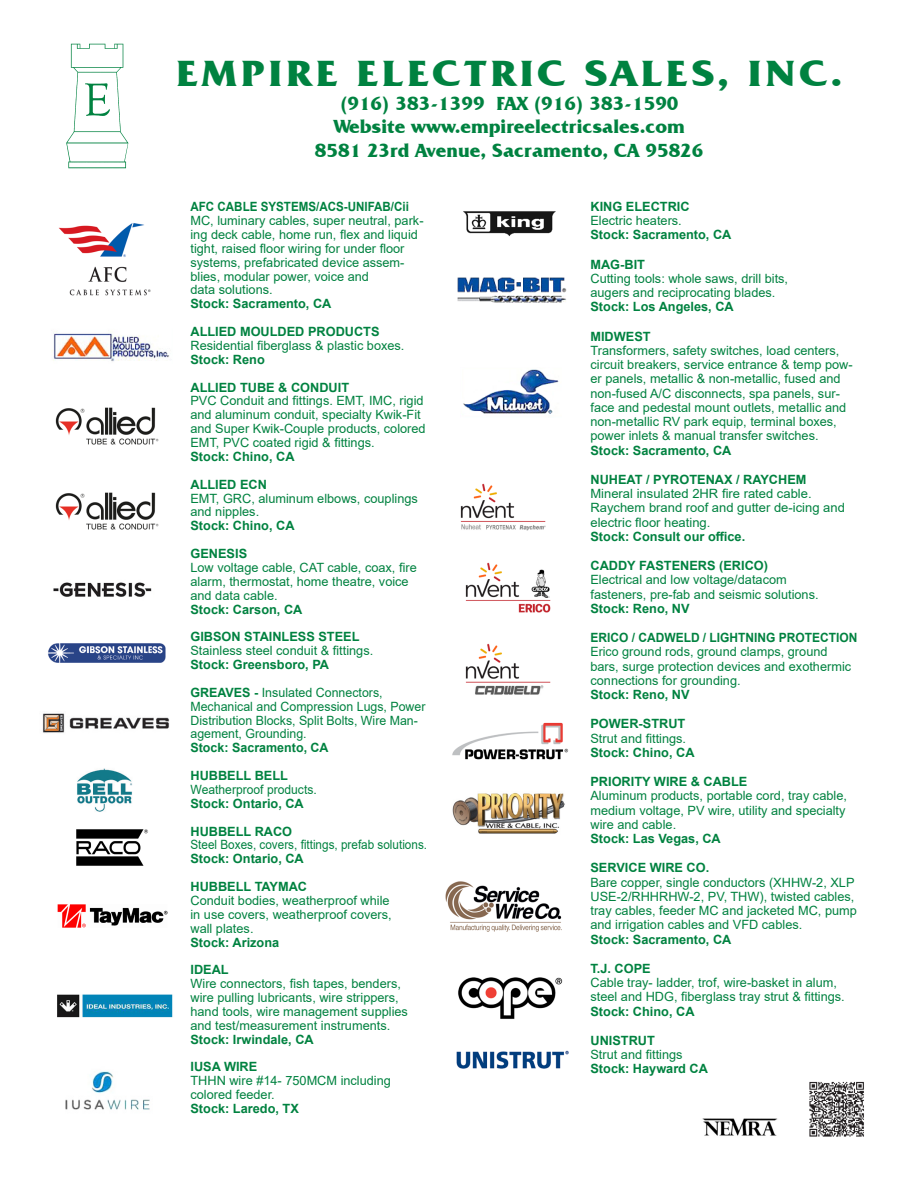
<style>
.page{position:relative;width:918px;height:1188px;background:#fff}
.page>*{position:absolute;margin:0;border:0;box-sizing:border-box;transform-origin:0 0}
.t1{font:700 37.5px "Friz Quadrata IT Cby BT";letter-spacing:.06em;color:#008240;scale:1.13 1}
.t2{font:700 19.5px "Friz Quadrata IT Cby BT";color:#008240}
.t3{font:12.75px/14.2px "Arial";color:#008240}
.t4{font:700 12.75px/14.2px "Arial";color:#008240}
.t5{font:12.75px "Arial";color:#008240;scale:.92 1}
.t6{font:700 12.75px "Arial";color:#008240;scale:.94 1}
.t7{font:700 12.75px "Arial";color:#008240;scale:.91 1}
.t8{font:12.75px "Arial";color:#008240;scale:.95 1}
.s1{font-weight:700}
.s2{font-weight:400}
</style>
<div class="page">
<img style="left:702px;top:1081px;width:162px;height:56px">
<img style="left:52px;top:331px;width:117px;height:31px">
<img style="left:53px;top:582px;width:99px;height:15px">
<img style="left:48px;top:643px;width:118px;height:20px">
<img style="left:65px;top:1071px;width:85px;height:39px">
<img style="left:463px;top:211px;width:93px;height:26px">
<img style="left:457px;top:277px;width:110px;height:26px">
<img style="left:463px;top:369px;width:96px;height:45px">
<img style="left:59px;top:223px;width:92px;height:73px">
<img style="left:55px;top:407px;width:104px;height:38px">
<img style="left:55px;top:492px;width:104px;height:38px">
<img style="left:452px;top:722px;width:117px;height:38px">
<img style="left:452px;top:793px;width:113px;height:41px">
<img style="left:456px;top:1050px;width:113px;height:19px">
<img style="left:465px;top:562px;width:86px;height:51px">
<img style="left:530px;top:569px;width:21px;height:29px">
<img style="left:465px;top:643px;width:86px;height:40px">
<img style="left:475px;top:685px;width:69px;height:10px">
<img style="left:460px;top:483px;width:86px;height:39px">
<img style="left:461px;top:524px;width:85px;height:7px">
<img style="left:445px;top:881px;width:117px;height:51px">
<img style="left:458px;top:977px;width:105px;height:42px">
<img style="left:66px;top:43px;width:63px;height:126px">
<img style="left:57px;top:994px;width:116px;height:24px">
<img style="left:76px;top:829px;width:72px;height:37px">
<img style="left:77px;top:768px;width:56px;height:44px">
<img style="left:57px;top:904px;width:111px;height:24px">
<img style="left:42px;top:713px;width:127px;height:20px">
<p class="t1" style="left:175px;top:51px;width:592px">EMPIRE ELECTRIC SALES, INC.</p>
<p class="t2" style="left:340px;top:91px;width:340px">(916) 383-1399 FAX (916) 383-1590</p>
<p class="t2" style="left:334px;top:115px;width:353px">Website www.empireelectricsales.com</p>
<p class="t2" style="left:315px;top:138px;width:390px">8581 23rd Avenue, Sacramento, CA 95826</p>
<p class="t7" style="left:190px;top:198px;width:242px">AFC CABLE SYSTEMS/ACS-UNIFAB/Cii</p>
<p class="t3" style="left:190px;top:214px;width:235px;line-height:13.8px">MC, luminary cables, super neutral, park&shy;ing deck cable, home run, flex and liquid tight, raised floor wiring for under floor systems, prefabricated device assem&shy;blies, modular power, voice and</p>
<p class="t3" style="left:190px;top:283px;width:84px">data solutions.</p>
<p class="t4" style="left:190px;top:297px;width:142px">Stock: Sacramento, CA</p>
<p class="t4" style="left:190px;top:325px;width:191px">ALLIED MOULDED PRODUCTS</p>
<p class="t3" style="left:190px;top:338px;width:215px">Residential fiberglass &amp; plastic boxes.</p>
<p class="t4" style="left:190px;top:352px;width:76px">Stock: Reno</p>
<p class="t4" style="left:190px;top:380px;width:160px">ALLIED TUBE &amp; CONDUIT</p>
<p class="t3" style="left:190px;top:394px;width:237px;line-height:13.8px">PVC Conduit and fittings. EMT, IMC, rigid and aluminum conduit, specialty Kwik-Fit and Super Kwik-Couple products, colored EMT, PVC coated rigid &amp; fittings.</p>
<p class="t4" style="left:190px;top:450px;width:106px">Stock: Chino, CA</p>
<p class="t4" style="left:190px;top:477px;width:78px">ALLIED ECN</p>
<p class="t3" style="left:190px;top:491px;width:229px;line-height:13.8px">EMT, GRC, aluminum elbows, couplings and nipples.</p>
<p class="t4" style="left:190px;top:519px;width:106px">Stock: Chino, CA</p>
<p class="t4" style="left:190px;top:547px;width:58px">GENESIS</p>
<p class="t3" style="left:190px;top:561px;width:228px;line-height:13.8px">Low voltage cable, CAT cable, coax, fire alarm, thermostat, home theatre, voice and data cable.</p>
<p class="t4" style="left:190px;top:602px;width:113px">Stock: Carson, CA</p>
<p class="t4" style="left:190px;top:630px;width:171px">GIBSON STAINLESS STEEL</p>
<p class="t3" style="left:190px;top:644px;width:184px">Stainless steel conduit &amp; fittings.</p>
<p class="t4" style="left:190px;top:658px;width:140px">Stock: Greensboro, PA</p>
<p class="t3" style="left:190px;top:685px;width:194px"><span class="s1">GREAVES -</span> Insulated Connectors,</p>
<p class="t3" style="left:190px;top:699px;width:237px;line-height:13.8px">Mechanical and Compression Lugs, Power<br>Distribution Blocks, Split Bolts, Wire Man&shy;agement, Grounding.<br><span class="s1">Stock: Sacramento, CA</span></p>
<p class="t4" style="left:190px;top:769px;width:99px">HUBBELL BELL</p>
<p class="t8" style="left:190px;top:781px;width:134px">Weatherproof products.</p>
<p class="t4" style="left:190px;top:796px;width:115px">Stock: Ontario, CA</p>
<p class="t4" style="left:190px;top:824px;width:103px">HUBBELL RACO</p>
<p class="t5" style="left:190px;top:836px;width:259px">Steel Boxes, covers, fittings, prefab solutions.</p>
<p class="t4" style="left:190px;top:852px;width:115px">Stock: Ontario, CA</p>
<p class="t4" style="left:190px;top:880px;width:118px">HUBBELL TAYMAC</p>
<p class="t3" style="left:190px;top:893px;width:201px">Conduit bodies, weatherproof while</p>
<p class="t3" style="left:190px;top:907px;width:203px;line-height:13.8px">in use covers, weatherproof covers, wall plates.</p>
<p class="t4" style="left:190px;top:935px;width:90px">Stock: Arizona</p>
<p class="t4" style="left:190px;top:963px;width:40px">IDEAL</p>
<p class="t3" style="left:190px;top:977px;width:212px">Wire connectors, fish tapes, benders,</p>
<p class="t3" style="left:190px;top:991px;width:219px;line-height:13.8px">wire pulling lubricants, wire strippers, hand tools, wire management supplies and test/measurement instruments.</p>
<p class="t4" style="left:190px;top:1032px;width:125px">Stock: Irwindale, CA</p>
<p class="t4" style="left:190px;top:1060px;width:68px">IUSA WIRE</p>
<p class="t3" style="left:190px;top:1074px;width:202px">THHN wire #14- 750MCM including</p>
<p class="t3" style="left:190px;top:1088px;width:86px">colored feeder.</p>
<p class="t4" style="left:190px;top:1102px;width:110px">Stock: Laredo, TX</p>
<p class="t4" style="left:590px;top:199px;width:142px">KING ELECTRIC<br><span class="s2">Electric heaters.<br></span>Stock: Sacramento, CA</p>
<p class="t3" style="left:590px;top:257px;width:199px"><span class="s1">MAG-BIT<br></span>Cutting tools: whole saws, drill bits, augers and reciprocating blades.<br><span class="s1">Stock: Los Angeles, CA</span></p>
<p class="t4" style="left:590px;top:329px;width:62px">MIDWEST</p>
<p class="t3" style="left:590px;top:343px;width:264px">Transformers, safety switches, load centers, circuit breakers, service entrance &amp; temp pow&shy;er panels, metallic &amp; non-metallic, fused and non-fused A/C disconnects, spa panels, sur&shy;face and pedestal mount outlets, metallic and non-metallic RV park equip, terminal boxes, power inlets &amp; manual transfer switches.</p>
<p class="t4" style="left:590px;top:443px;width:142px">Stock: Sacramento, CA</p>
<p class="t4" style="left:590px;top:472px;width:218px">NUHEAT / PYROTENAX / RAYCHEM</p>
<p class="t3" style="left:590px;top:487px;width:256px">Mineral insulated 2HR fire rated cable.<br>Raychem brand roof and gutter de-icing and electric floor heating.</p>
<p class="t4" style="left:590px;top:529px;width:156px">Stock: Consult our office.</p>
<p class="t4" style="left:590px;top:559px;width:179px">CADDY FASTENERS (ERICO)</p>
<p class="t3" style="left:590px;top:573px;width:198px">Electrical and low voltage/datacom</p>
<p class="t3" style="left:590px;top:587px;width:230px">fasteners, pre-fab and seismic solutions.</p>
<p class="t4" style="left:590px;top:601px;width:101px">Stock: Reno, NV</p>
<p class="t6" style="left:590px;top:629px;width:286px">ERICO / CADWELD / LIGHTNING PROTECTION</p>
<p class="t3" style="left:590px;top:645px;width:262px">Erico ground rods, ground clamps, ground bars, surge protection devices and exothermic connections for grounding.</p>
<p class="t4" style="left:590px;top:688px;width:101px">Stock: Reno, NV</p>
<p class="t3" style="left:590px;top:717px;width:97px"><span class="s1">POWER-STRUT<br></span>Strut and fittings.</p>
<p class="t4" style="left:590px;top:745px;width:106px">Stock: Chino, CA</p>
<p class="t4" style="left:590px;top:775px;width:159px">PRIORITY WIRE &amp; CABLE</p>
<p class="t3" style="left:590px;top:789px;width:258px;text-align:justify">Aluminum products, portable cord, tray cable, medium voltage, PV wire, utility and specialty wire and cable.</p>
<p class="t4" style="left:590px;top:832px;width:132px">Stock: Las Vegas, CA</p>
<p class="t4" style="left:590px;top:861px;width:120px">SERVICE WIRE CO.</p>
<p class="t3" style="left:590px;top:875px;width:268px">Bare copper, single conductors (XHHW-2, XLP USE-2/RHHRHW-2, PV, THW), twisted cables, tray cables, feeder MC and jacketed MC, pump and irrigation cables and VFD cables.</p>
<p class="t4" style="left:590px;top:932px;width:142px">Stock: Sacramento, CA</p>
<p class="t4" style="left:590px;top:961px;width:62px">T.J. COPE</p>
<p class="t3" style="left:590px;top:976px;width:256px">Cable tray- ladder, trof, wire-basket in alum, steel and HDG, fiberglass tray strut &amp; fittings.</p>
<p class="t4" style="left:590px;top:1004px;width:106px">Stock: Chino, CA</p>
<p class="t4" style="left:590px;top:1033px;width:66px">UNISTRUT</p>
<p class="t3" style="left:590px;top:1048px;width:94px">Strut and fittings</p>
<p class="t4" style="left:590px;top:1062px;width:119px">Stock: Hayward CA</p>
</div>
